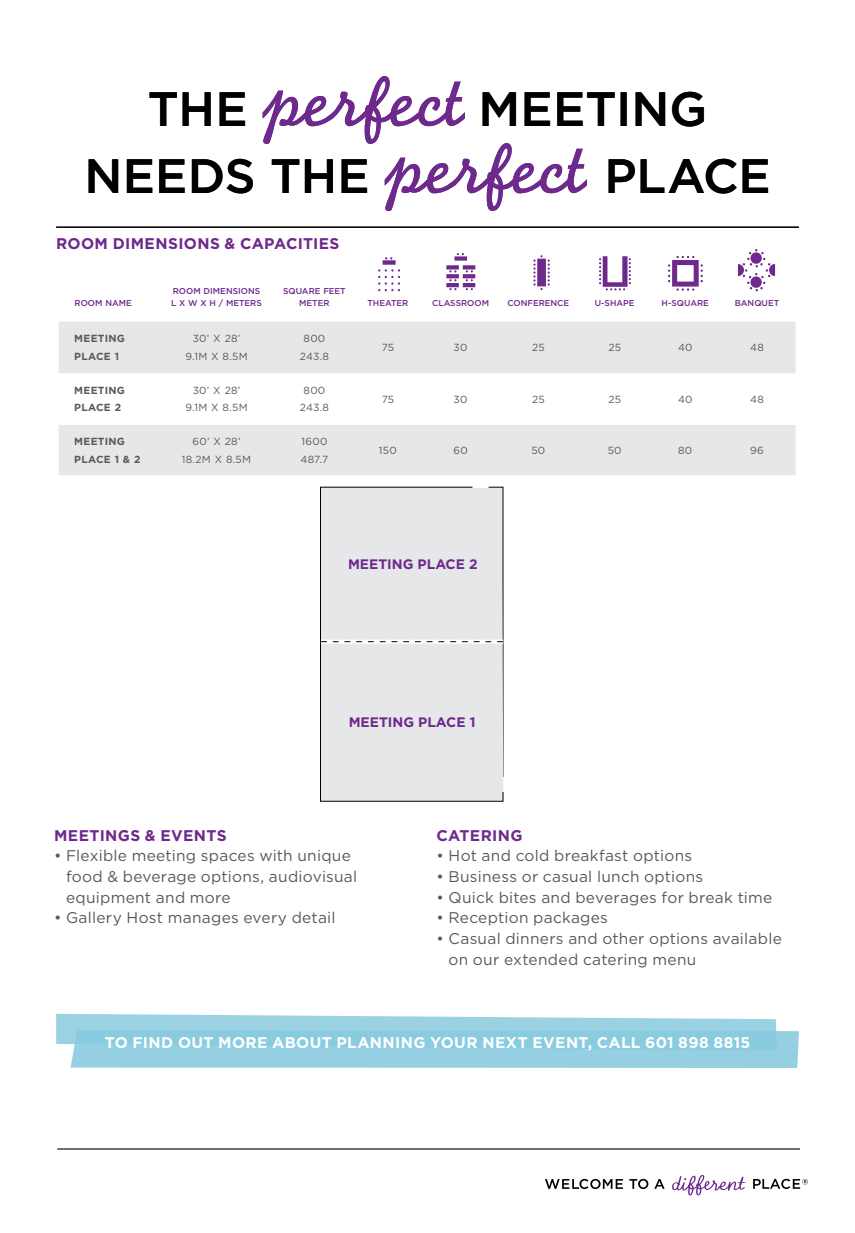
<style>
.page{position:relative;width:855px;height:1233px;background:#fff}
.page>*{position:absolute;margin:0;border:0;box-sizing:border-box;transform-origin:0 0}
.t1{font:500 48.2px/67px "Gotham";letter-spacing:.005em;color:#000;text-align:center}
.t2{font:15.4px/20.6px "Gotham";letter-spacing:.015em;color:#58595b}
.Event_Phone{font:700 15.4px "Gotham";letter-spacing:.025em;color:#fff}
.Subhead_1{font:700 15.4px "Gotham";letter-spacing:.025em;color:#6e298d}
.t3{font:700 13.8px "Gotham";color:#6e298d}
.t4{font:10.4px/17.2px "Gotham";letter-spacing:.025em;color:#58595b;text-align:center}
.t5{font:700 10.4px/17.2px "Gotham";letter-spacing:.025em;color:#58595b}
.t6{font:500 8.4px/12px "Gotham";color:#6e298d}
.s1{font-family:"Monoline Script";font-weight:400;font-size:74px;color:#6e298d}
</style>
<div class="page">
<hr style="left:57px;top:1148px;width:743px;height:2px;background:#000">
<svg style="left:672px;top:1175px;width:74px;height:21px"></svg>
<svg style="left:753px;top:1179px;width:55px;height:10px"></svg>
<svg style="left:545px;top:1179px;width:78px;height:10px"></svg>
<svg style="left:629px;top:1179px;width:19px;height:10px"></svg>
<svg style="left:654px;top:1179px;width:11px;height:10px"></svg>
<svg style="left:56px;top:1014px;width:743px;height:54px;background:#99d2e3"></svg>
<div style="left:455px;top:256px;width:12px;height:5px;background:#6e298d"></div>
<svg style="left:449px;top:270px;width:8px;height:3px"></svg>
<div style="left:446px;top:265px;width:13px;height:5px;background:#6e298d"></div>
<svg style="left:449px;top:279px;width:8px;height:2px"></svg>
<svg style="left:446px;top:274px;width:13px;height:4px"></svg>
<svg style="left:449px;top:288px;width:8px;height:2px"></svg>
<svg style="left:446px;top:283px;width:13px;height:4px"></svg>
<svg style="left:466px;top:270px;width:7px;height:3px"></svg>
<div style="left:463px;top:265px;width:12px;height:5px;background:#6e298d"></div>
<svg style="left:463px;top:274px;width:12px;height:4px"></svg>
<hr style="left:463px;top:283px;width:12px;height:4px;background:#6e298d">
<div style="left:383px;top:260px;width:13px;height:5px;background:#6e298d"></div>
<svg style="left:378px;top:269px;width:22px;height:22px"></svg>
<svg style="left:533px;top:255px;width:17px;height:35px"></svg>
<svg style="left:599px;top:256px;width:32px;height:34px"></svg>
<svg style="left:59px;top:322px;width:737px;height:153px;fill:#e6e7e8"></svg>
<svg style="left:738px;top:249px;width:37px;height:42px"></svg>
<svg style="left:668px;top:256px;width:35px;height:35px"></svg>
<svg style="left:320px;top:487px;width:183px;height:315px;background:#cecfd0"></svg>
<div style="left:321px;top:487px;width:182px;height:290px;background:#e6e7e8"></div>
<hr style="left:56px;top:227px;width:743px;height:1px;background:#000">
<h1 class="t1" style="left:84px;top:74px;width:688px">THE <span class="s1">perfect</span> MEETING<br>NEEDS THE <span class="s1">perfect</span> PLACE</h1>
<p class="Subhead_1" style="left:56px;top:234px;width:285px">ROOM DIMENSIONS &amp; CAPACITIES</p>
<p class="t6" style="left:75px;top:297px;width:59px">ROOM NAME</p>
<p class="t6" style="left:171px;top:285px;width:92px">ROOM DIMENSIONS<br>L X W X H / METERS</p>
<p class="t6" style="left:283px;top:285px;width:64px;text-align:center">SQUARE FEET<br>METER</p>
<p class="t6" style="left:367px;top:297px;width:42px">THEATER</p>
<p class="t6" style="left:432px;top:297px;width:58px">CLASSROOM</p>
<p class="t6" style="left:508px;top:297px;width:63px">CONFERENCE</p>
<p class="t6" style="left:595px;top:297px;width:41px">U-SHAPE</p>
<p class="t6" style="left:662px;top:297px;width:49px">H-SQUARE</p>
<p class="t6" style="left:735px;top:297px;width:46px">BANQUET</p>
<p class="t5" style="left:74px;top:330px;width:52px">MEETING<br>PLACE 1</p>
<p class="t4" style="left:185px;top:330px;width:64px">30’ x 28’<br>9.1M x 8.5M</p>
<p class="t4" style="left:300px;top:330px;width:31px">800<br>243.8</p>
<p class="t4" style="left:382px;top:339px;width:14px">75</p>
<p class="t4" style="left:454px;top:339px;width:15px">30</p>
<p class="t4" style="left:532px;top:339px;width:14px">25</p>
<p class="t4" style="left:608px;top:339px;width:14px">25</p>
<p class="t4" style="left:678px;top:339px;width:16px">40</p>
<p class="t4" style="left:750px;top:339px;width:15px">48</p>
<p class="t5" style="left:74px;top:382px;width:52px">MEETING<br>PLACE 2</p>
<p class="t4" style="left:185px;top:382px;width:64px">30’ x 28’<br>9.1M x 8.5M</p>
<p class="t4" style="left:300px;top:382px;width:31px">800<br>243.8</p>
<p class="t4" style="left:382px;top:390px;width:14px">75</p>
<p class="t4" style="left:454px;top:390px;width:15px">30</p>
<p class="t4" style="left:532px;top:390px;width:14px">25</p>
<p class="t4" style="left:608px;top:390px;width:14px">25</p>
<p class="t4" style="left:678px;top:390px;width:16px">40</p>
<p class="t4" style="left:750px;top:390px;width:15px">48</p>
<p class="t5" style="left:74px;top:433px;width:68px">MEETING<br>PLACE 1 &amp; 2</p>
<p class="t4" style="left:182px;top:433px;width:71px">60’ x 28’<br>18.2M x 8.5M</p>
<p class="t4" style="left:301px;top:433px;width:29px;text-align:left">1600<br>487.7</p>
<p class="t4" style="left:379px;top:442px;width:19px">150</p>
<p class="t4" style="left:453px;top:442px;width:16px">60</p>
<p class="t4" style="left:531px;top:442px;width:15px">50</p>
<p class="t4" style="left:608px;top:442px;width:15px">50</p>
<p class="t4" style="left:678px;top:442px;width:16px">80</p>
<p class="t4" style="left:750px;top:442px;width:15px">96</p>
<p class="t3" style="left:348px;top:556px;width:131px">MEETING PLACE 2</p>
<p class="t3" style="left:349px;top:714px;width:128px">MEETING PLACE 1</p>
<p class="Subhead_1" style="left:54px;top:826px;width:174px">MEETINGS &amp; EVENTS</p>
<p class="t2" style="left:66px;top:845px;width:293px;text-indent:-12px">• Flexible meeting spaces with unique food &amp; beverage options, audiovisual equipment and more</p>
<p class="t2" style="left:54px;top:907px;width:283px">• Gallery Host manages every detail</p>
<p class="Subhead_1" style="left:436px;top:826px;width:88px">CATERING</p>
<p class="t2" style="left:436px;top:845px;width:257px">• Hot and cold breakfast options</p>
<p class="t2" style="left:436px;top:866px;width:268px">• Business or casual lunch options</p>
<p class="t2" style="left:436px;top:887px;width:337px">• Quick bites and beverages for break time</p>
<p class="t2" style="left:436px;top:907px;width:173px">• Reception packages</p>
<p class="t2" style="left:448px;top:928px;width:335px;text-indent:-12px">• Casual dinners and other options available on our extended catering menu</p>
<p class="Event_Phone" style="left:105px;top:1034px;width:647px">TO FIND OUT MORE ABOUT PLANNING YOUR NEXT EVENT, CALL 601 898 8815</p>
</div>
